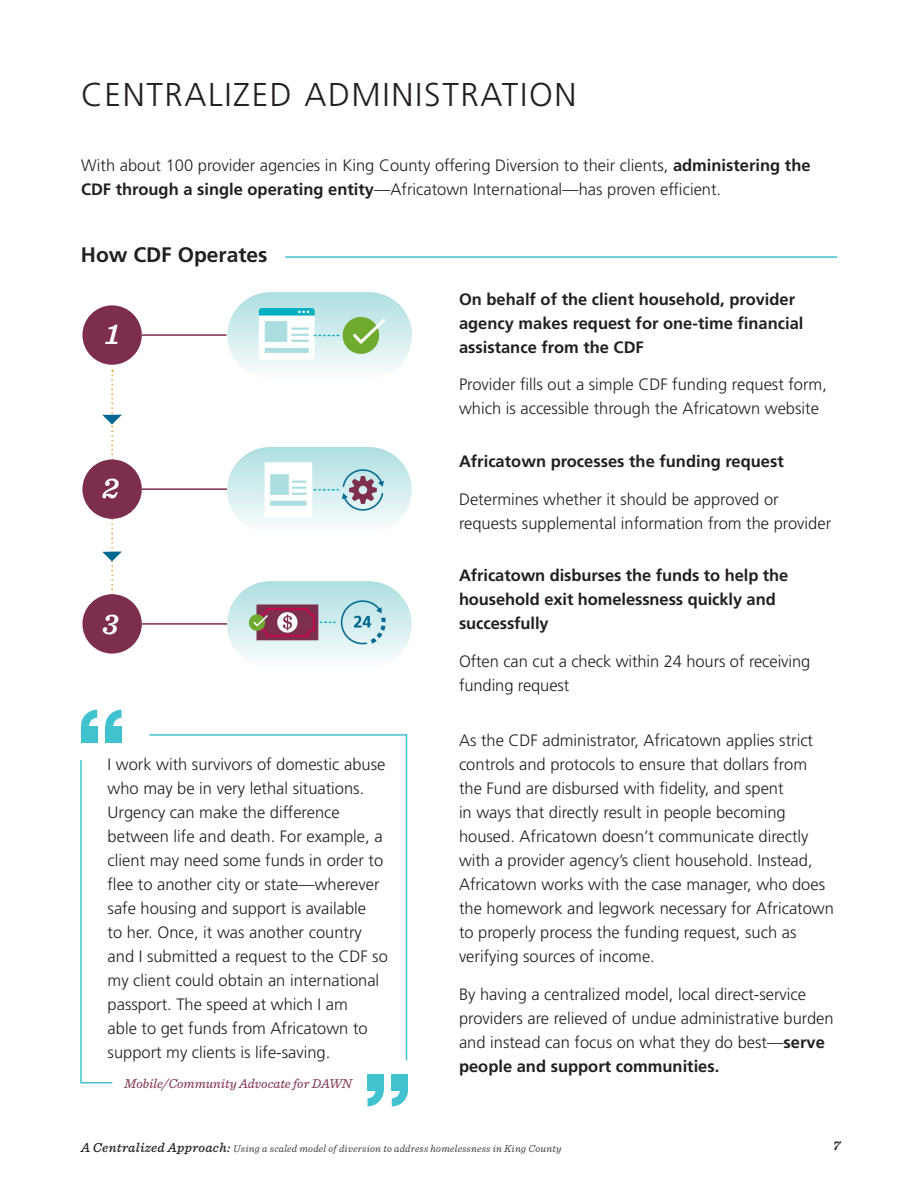
<style>
.page{position:relative;width:918px;height:1188px;background:#fff}
.page>*{position:absolute;margin:0;border:0;box-sizing:border-box;transform-origin:0 0}
.Heading{font:300 33px "Frutiger LT Std";letter-spacing:.05em;color:#231f20}
.t1{font:italic 600 30px "Sentinel";color:#fff}
.Heading_2{font:700 21px "Frutiger";color:#231f20}
.Body{font:300 16.5px/24px "Frutiger LT Std";color:#231f20}
.Body-2{font:700 16.5px/24px "Frutiger LT Std";color:#231f20}
.Body-3{font:italic 13.5px "Sentinel";color:#7d2e4f}
.t2{font:italic 600 13.5px "Sentinel";color:#231f20}
.t3{font:italic 300 10.5px "Sentinel";letter-spacing:.025em;color:#231f20}
.s1{font-weight:700}
.s2{font-weight:500;font-size:13.5px}
</style>
<div class="page">
<hr style="left:142px;top:334px;width:85px;height:2px;background:#7d2e4f">
<hr style="left:142px;top:488px;width:85px;height:2px;background:#7d2e4f">
<hr style="left:142px;top:623px;width:85px;height:2px;background:#7d2e4f">
<svg style="left:102px;top:370px;width:20px;height:226px"></svg>
<div style="left:82px;top:305px;width:60px;height:60px;background:#7d2e4f;border-radius:50%"></div>
<div style="left:82px;top:459px;width:60px;height:60px;background:#7d2e4f;border-radius:50%"></div>
<div style="left:82px;top:594px;width:60px;height:60px;background:#7d2e4f;border-radius:50%"></div>
<svg style="left:80px;top:760px;width:33px;height:324px"></svg>
<svg style="left:149px;top:734px;width:259px;height:327px"></svg>
<div style="left:105px;top:726px;width:17px;height:16px;background:#40c2cf"></div>
<svg style="left:105px;top:710px;width:17px;height:16px"></svg>
<div style="left:81px;top:726px;width:16px;height:16px;background:#40c2cf"></div>
<svg style="left:81px;top:710px;width:16px;height:16px"></svg>
<div style="left:368px;top:1074px;width:16px;height:16px;background:#40c2cf"></div>
<svg style="left:368px;top:1090px;width:16px;height:16px"></svg>
<div style="left:392px;top:1074px;width:16px;height:16px;background:#40c2cf"></div>
<svg style="left:392px;top:1090px;width:16px;height:16px"></svg>
<hr style="left:285px;top:256px;width:552px;height:2px;background:#40c2cf">
<img style="left:227px;top:293px;width:184px;height:79px">
<img style="left:227px;top:447px;width:184px;height:79px">
<img style="left:227px;top:582px;width:184px;height:79px">
<p class="Heading" style="left:81px;top:76px;width:497px">CENTRALIZED ADMINISTRATION</p>
<p class="Body" style="left:81px;top:154px;width:731px">With about 100 provider agencies in King County offering Diversion to their clients, <span class="s1">administering the<br>CDF through a single operating entity</span>—Africatown International—has proven efficient.</p>
<p class="Heading_2" style="left:81px;top:242px;width:188px">How CDF Operates</p>
<p class="t1" style="left:105px;top:311px;width:16px">1</p>
<p class="t1" style="left:102px;top:465px;width:19px">2</p>
<p class="t1" style="left:103px;top:601px;width:17px">3</p>
<p class="Body" style="left:108px;top:753px;width:282px">I work with survivors of domestic abuse who may be in very lethal situations.<br>Urgency can make the difference between life and death. For example, a client may need some funds in order to flee to another city or state—wherever safe housing and support is available<br>to her. Once, it was another country and I submitted a request to the CDF so my client could obtain an international passport. The speed at which I am<br>able to get funds from Africatown to support my clients is life-saving.</p>
<p class="Body-3" style="left:124px;top:1073px;width:229px">Mobile/Community Advocate for DAWN</p>
<p class="Body-2" style="left:459px;top:287px;width:346px">On behalf of the client household, provider agency makes request for one-time financial assistance from the CDF</p>
<p class="Body" style="left:459px;top:373px;width:369px">Provider fills out a simple CDF funding request form, which is accessible through the Africatown website</p>
<p class="Body-2" style="left:459px;top:450px;width:326px">Africatown processes the funding request</p>
<p class="Body" style="left:459px;top:487px;width:374px">Determines whether it should be approved or requests supplemental information from the provider</p>
<p class="Body-2" style="left:459px;top:563px;width:331px">Africatown disburses the funds to help the household exit homelessness quickly and successfully</p>
<p class="Body" style="left:459px;top:649px;width:353px">Often can cut a check within 24 hours of receiving funding request</p>
<p class="Body" style="left:459px;top:729px;width:376px">As the CDF administrator, Africatown applies strict controls and protocols to ensure that dollars from the Fund are disbursed with fidelity, and spent<br>in ways that directly result in people becoming housed. Africatown doesn’t communicate directly with a provider agency’s client household. Instead, Africatown works with the case manager, who does the homework and legwork necessary for Africatown to properly process the funding request, such as verifying sources of income.</p>
<p class="Body" style="left:459px;top:982px;width:376px">By having a centralized model, local direct-service providers are relieved of undue administrative burden and instead can focus on what they do best—<span class="s1">serve people and support communities.</span></p>
<p class="t3" style="left:81px;top:1141px;width:482px"><span class="s2">A Centralized Approach:</span> Using a scaled model of diversion to address homelessness in King County</p>
<p class="t2" style="left:833px;top:1136px;width:9px">7</p>
</div>
